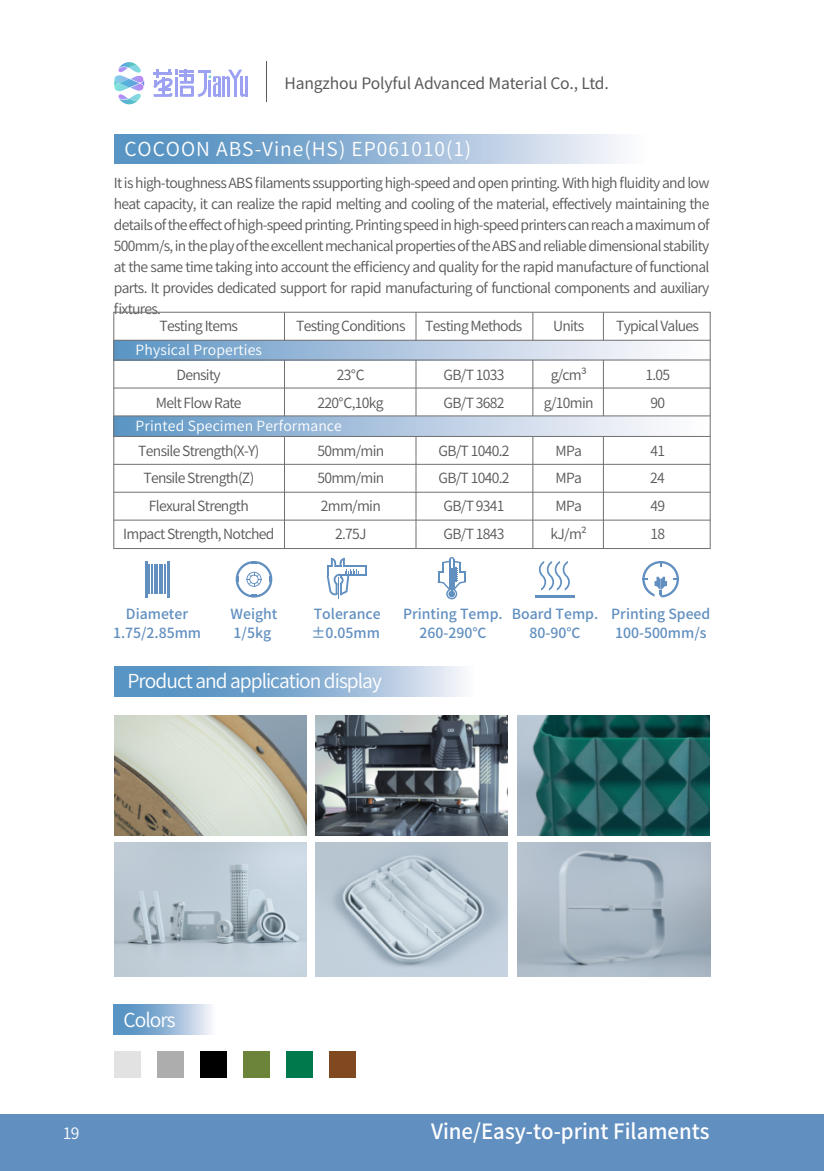
<style>
.page{position:relative;width:824px;height:1171px;background:#fff}
.page>*{position:absolute;margin:0;border:0;box-sizing:border-box;transform-origin:0 0}
.t1{font:500 21px "Source Han Sans CN";color:#fff}
.t2{font:19.25px "Source Han Sans CN";letter-spacing:-.05em;color:#fff}
.t3{font:19.25px "Source Han Sans CN";letter-spacing:.05em;color:#fff}
.t4{font:15.75px "Source Han Sans CN";letter-spacing:-.01em;color:#595a5a}
.t5{font:15.75px "Source Han Sans CN";color:#fff}
.t6{font:14px/21px "Source Han Sans CN";letter-spacing:-.05em;color:#595757;text-align:justify}
.t7{font:500 14px/18.7px "Source Han Sans CN";color:#618fc0;text-align:center}
.t8{font:14px "Source Han Sans CN";letter-spacing:.01em;color:#fff}
</style>
<div class="page">
<div style="left:0;top:1114px;width:823px;height:57px;background:#618fc0"></div>
<svg style="left:114px;top:134px;width:508px;height:30px;background:#96b8d8"></svg>
<div style="left:114px;top:340px;width:595px;height:20px;background:linear-gradient(to right,#5e94c4,#fff)"></div>
<div style="left:114px;top:416px;width:596px;height:20px;background:linear-gradient(to right,#5e94c4,#fff)"></div>
<div style="left:114px;top:312px;width:596px;height:237px;border:1px solid #717071"></div>
<hr style="left:114px;top:436px;width:596px;height:1px;background:#717071">
<hr style="left:114px;top:464px;width:596px;height:1px;background:#717071">
<hr style="left:114px;top:416px;width:596px;height:1px;background:#717071">
<hr style="left:114px;top:388px;width:596px;height:1px;background:#717071">
<hr style="left:114px;top:360px;width:596px;height:1px;background:#717071">
<hr style="left:114px;top:340px;width:596px;height:1px;background:#717071">
<svg style="left:603px;top:312px;width:1px;height:28px"></svg>
<svg style="left:532px;top:312px;width:1px;height:28px"></svg>
<svg style="left:415px;top:312px;width:1px;height:28px"></svg>
<svg style="left:284px;top:312px;width:1px;height:28px"></svg>
<hr style="left:603px;top:360px;width:1px;height:56px;background:#717071">
<hr style="left:532px;top:360px;width:1px;height:56px;background:#717071">
<hr style="left:415px;top:360px;width:1px;height:56px;background:#717071">
<hr style="left:284px;top:360px;width:1px;height:56px;background:#717071">
<hr style="left:114px;top:492px;width:596px;height:1px;background:#717071">
<hr style="left:114px;top:520px;width:596px;height:1px;background:#717071">
<hr style="left:603px;top:436px;width:1px;height:112px;background:#717071">
<hr style="left:532px;top:436px;width:1px;height:112px;background:#717071">
<hr style="left:415px;top:436px;width:1px;height:112px;background:#717071">
<hr style="left:284px;top:436px;width:1px;height:112px;background:#717071">
<div style="left:200px;top:1051px;width:27px;height:26px;background:#000"></div>
<div style="left:243px;top:1051px;width:27px;height:26px;background:#6b843a"></div>
<div style="left:286px;top:1051px;width:27px;height:26px;background:#007a4c"></div>
<div style="left:329px;top:1051px;width:26px;height:26px;background:#804920"></div>
<div style="left:157px;top:1051px;width:26px;height:26px;background:#adadad"></div>
<img style="left:114px;top:842px;width:193px;height:135px">
<img style="left:316px;top:842px;width:192px;height:135px">
<img style="left:517px;top:715px;width:192px;height:120px">
<img style="left:114px;top:715px;width:193px;height:120px">
<img style="left:316px;top:715px;width:192px;height:120px">
<img style="left:517px;top:842px;width:193px;height:135px">
<div style="left:114px;top:1051px;width:26px;height:26px;background:#e2e2e2"></div>
<svg style="left:114px;top:666px;width:349px;height:30px;background:#89b0d3"></svg>
<hr style="left:145px;top:561px;width:2px;height:36px;background:#618fc0">
<hr style="left:148px;top:564px;width:2px;height:30px;background:#618fc0">
<hr style="left:151px;top:564px;width:2px;height:30px;background:#618fc0">
<hr style="left:154px;top:564px;width:1px;height:30px;background:#618fc0">
<hr style="left:156px;top:564px;width:2px;height:30px;background:#618fc0">
<hr style="left:159px;top:564px;width:1px;height:30px;background:#618fc0">
<hr style="left:161px;top:564px;width:2px;height:30px;background:#618fc0">
<hr style="left:164px;top:564px;width:1px;height:30px;background:#618fc0">
<hr style="left:167px;top:561px;width:2px;height:36px;background:#618fc0">
<svg style="left:236px;top:561px;width:36px;height:36px"></svg>
<hr style="left:343px;top:565px;width:22px;height:2px;background:#618fc0">
<hr style="left:339px;top:574px;width:26px;height:2px;background:#618fc0">
<svg style="left:326px;top:558px;width:31px;height:41px"></svg>
<svg style="left:437px;top:557px;width:28px;height:42px"></svg>
<div style="left:448px;top:591px;width:7px;height:6px;background:#618fc0;border-radius:50%"></div>
<hr style="left:535px;top:595px;width:39px;height:2px;background:#618fc0">
<svg style="left:539px;top:561px;width:31px;height:29px"></svg>
<svg style="left:642px;top:561px;width:37px;height:36px"></svg>
<hr style="left:266px;top:62px;width:1px;height:40px;background:#595a5a">
<hr style="left:245px;top:76px;width:3px;height:21px;background:#9ca2f1">
<svg style="left:154px;top:70px;width:91px;height:27px"></svg>
<svg style="left:114px;top:62px;width:30px;height:42px"></svg>
<svg style="left:113px;top:1005px;width:99px;height:29px;background:#92b6d6"></svg>
<p class="t4" style="left:284px;top:75px;width:326px">Hangzhou Polyful Advanced Material Co., Ltd.</p>
<h2 class="t3" style="left:124px;top:138px;width:348px">COCOON ABS-Vine(HS) EP061010(1)</h2>
<p class="t6" style="left:114px;top:173px;width:597px">It is high-toughness ABS filaments ssupporting high-speed and open printing. With high fluidity and low heat capacity, it can realize the rapid melting and cooling of the material, effectively maintaining the details of the effect of high-speed printing. Printing speed in high-speed printers can reach a maximum of 500mm/s, in the play of the excellent mechanical properties of the ABS and reliable dimensional stability at the same time taking into account the efficiency and quality for the rapid manufacture of functional parts. It provides dedicated support for rapid manufacturing of functional components and auxiliary fixtures.</p>
<p class="t6" style="left:159px;top:315px;width:80px">Testing Items</p>
<p class="t8" style="left:136px;top:341px;width:128px">Physical Properties</p>
<p class="t6" style="left:296px;top:315px;width:111px">Testing Conditions</p>
<p class="t6" style="left:425px;top:315px;width:99px">Testing Methods</p>
<p class="t6" style="left:553px;top:315px;width:33px">Units</p>
<p class="t6" style="left:616px;top:315px;width:84px">Typical Values</p>
<p class="t6" style="left:176px;top:364px;width:46px">Density</p>
<p class="t6" style="left:337px;top:364px;width:29px">23℃</p>
<p class="t6" style="left:443px;top:364px;width:62px">GB/T 1033</p>
<p class="t6" style="left:550px;top:364px;width:38px">g/cm³</p>
<p class="t6" style="left:645px;top:364px;width:26px">1.05</p>
<p class="t6" style="left:156px;top:392px;width:87px">Melt Flow Rate</p>
<p class="t6" style="left:317px;top:392px;width:68px">220℃,10kg</p>
<p class="t6" style="left:443px;top:392px;width:62px">GB/T 3682</p>
<p class="t6" style="left:544px;top:392px;width:51px">g/10min</p>
<p class="t6" style="left:650px;top:392px;width:16px">90</p>
<p class="t8" style="left:136px;top:418px;width:208px">Printed Specimen Performance</p>
<p class="t6" style="left:138px;top:440px;width:123px">Tensile Strength(X-Y)</p>
<p class="t6" style="left:317px;top:440px;width:68px">50mm/min</p>
<p class="t6" style="left:438px;top:440px;width:72px">GB/T 1040.2</p>
<p class="t6" style="left:555px;top:440px;width:28px">MPa</p>
<p class="t6" style="left:650px;top:440px;width:16px">41</p>
<p class="t6" style="left:143px;top:468px;width:112px">Tensile Strength(Z)</p>
<p class="t6" style="left:317px;top:468px;width:68px">50mm/min</p>
<p class="t6" style="left:438px;top:468px;width:72px">GB/T 1040.2</p>
<p class="t6" style="left:555px;top:468px;width:28px">MPa</p>
<p class="t6" style="left:650px;top:468px;width:16px">24</p>
<p class="t6" style="left:149px;top:496px;width:101px">Flexural Strength</p>
<p class="t6" style="left:321px;top:496px;width:61px">2mm/min</p>
<p class="t6" style="left:443px;top:496px;width:62px">GB/T 9341</p>
<p class="t6" style="left:555px;top:496px;width:28px">MPa</p>
<p class="t6" style="left:650px;top:496px;width:16px">49</p>
<p class="t6" style="left:123px;top:524px;width:153px">Impact Strength, Notched</p>
<p class="t6" style="left:335px;top:524px;width:33px">2.75J</p>
<p class="t6" style="left:443px;top:524px;width:62px">GB/T 1843</p>
<p class="t6" style="left:550px;top:524px;width:38px">kJ/m²</p>
<p class="t6" style="left:650px;top:524px;width:16px">18</p>
<p class="t7" style="left:113px;top:605px;width:90px">Diameter<br>1.75/2.85mm</p>
<p class="t7" style="left:230px;top:605px;width:48px;text-align:left">Weight<br>1/5kg</p>
<p class="t7" style="left:311px;top:605px;width:71px;text-align:left">Tolerance ±0.05mm</p>
<p class="t7" style="left:403px;top:605px;width:101px">Printing Temp.<br>260-290℃</p>
<p class="t7" style="left:512px;top:605px;width:88px">Board Temp.<br>80-90℃</p>
<p class="t7" style="left:611px;top:605px;width:101px;text-align:left">Printing Speed<br>100-500mm/s</p>
<h2 class="t2" style="left:127px;top:670px;width:256px">Product and application display</h2>
<p class="t5" style="left:63px;top:1125px;width:18px">19</p>
<h2 class="t2" style="left:123px;top:1008px;width:54px">Colors</h2>
<h1 class="t1" style="left:431px;top:1120px;width:280px">Vine/Easy-to-print Filaments</h1>
</div>
